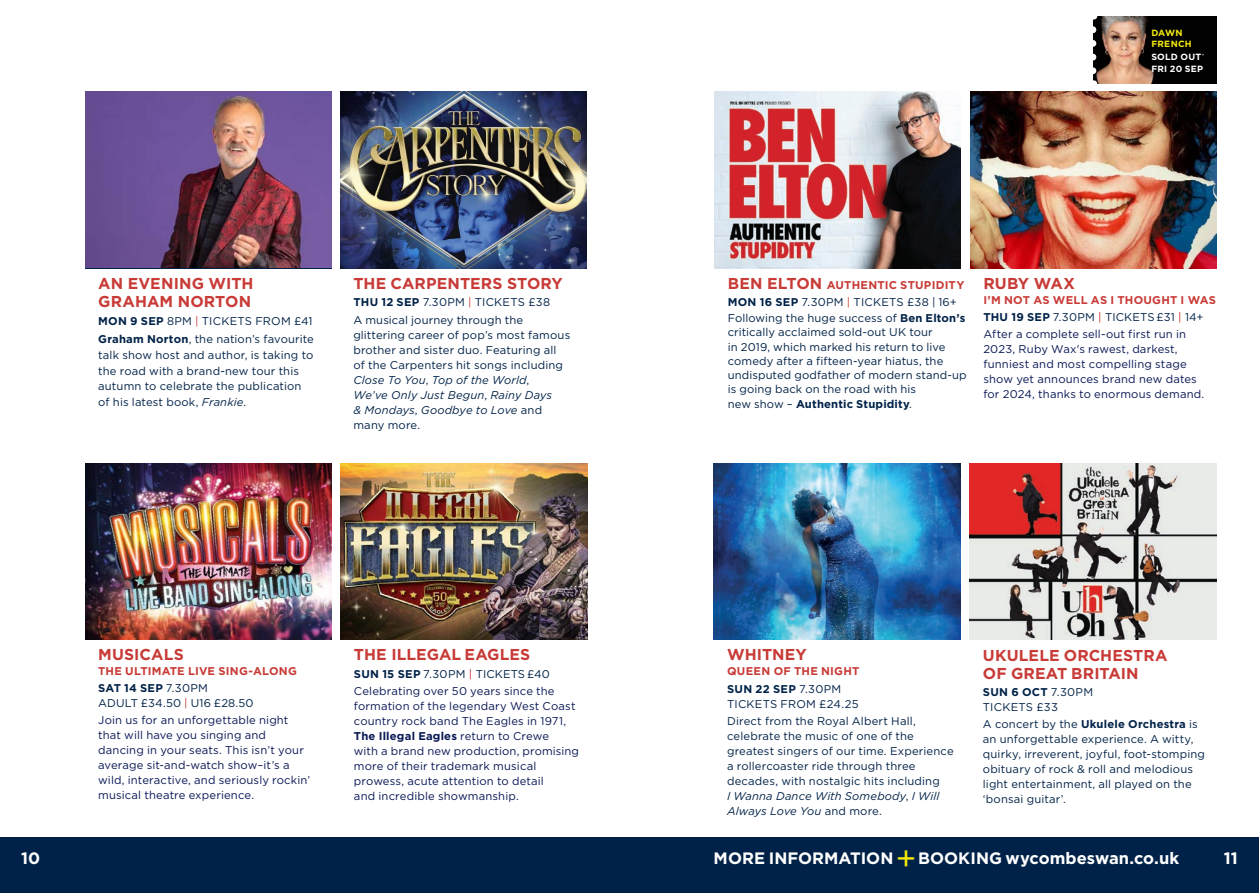
<style>
.page{position:relative;width:1259px;height:893px;background:#fff}
.page>*{position:absolute;margin:0;border:0;box-sizing:border-box;transform-origin:0 0}
.t1{font:700 16.5px "Gotham";letter-spacing:.005em;color:#fff}
.Body_Copy__Regular{font:700 15.75px/18px "Gotham";letter-spacing:.005em;color:#c83b37}
.Body_Copy__Regular-2{font:11.25px/15px "Gotham";letter-spacing:.01em;color:#002248}
.Body_Copy__Regular-3{font:11.25px/15px "Gotham";letter-spacing:.015em;color:#091855}
.Body_Copy__Regular-4{font:700 11.25px "Gotham";letter-spacing:.02em;color:#c83b37}
.Body_Copy__Regular-5{font:700 9px "Gotham";letter-spacing:.025em;color:#fff}
.Body_Copy__Regular-6{font:700 9px/11.2px "Gotham";letter-spacing:.025em;color:#f5ec09}
.s1{font-weight:700}
.s2{color:#c83b37}
.s3{font-style:italic}
.s4{color:#d1232a}
.s5{font-size:15.75px}
.s6{font-weight:400;font-size:33px;color:#f5ec09}
</style>
<div class="page">
<div style="left:629px;top:837px;width:630px;height:56px;background:#002248"></div>
<div style="left:0;top:837px;width:629px;height:56px;background:#002248"></div>
<img style="left:85px;top:92px;width:247px;height:175px">
<img style="left:340px;top:92px;width:247px;height:176px">
<img style="left:341px;top:463px;width:246px;height:176px">
<img style="left:85px;top:463px;width:247px;height:176px">
<img style="left:714px;top:92px;width:247px;height:176px">
<img style="left:970px;top:92px;width:246px;height:176px">
<img style="left:1093px;top:16px;width:123px;height:68px">
<svg style="left:1093px;top:30px;width:3px;height:54px"></svg>
<img style="left:714px;top:463px;width:246px;height:176px">
<img style="left:969px;top:463px;width:247px;height:176px">
<p class="Body_Copy__Regular" style="left:98px;top:275px;width:157px">AN EVENING WITH<br>GRAHAM NORTON</p>
<p class="Body_Copy__Regular-2" style="left:98px;top:313px;width:216px"><span class="s1">MON 9 SEP</span> 8PM <span class="s2">|</span> TICKETS FROM £41</p>
<p class="Body_Copy__Regular-2" style="left:98px;top:331px;width:217px;line-height:15.8px"><span class="s1">Graham Norton</span>, the nation’s favourite talk show host and author, is taking to the road with a brand-new tour this autumn to celebrate the publication of his latest book, <span class="s3">Frankie</span>.</p>
<p class="Body_Copy__Regular" style="left:353px;top:275px;width:211px">THE CARPENTERS STORY</p>
<p class="Body_Copy__Regular-2" style="left:353px;top:295px;width:198px"><span class="s1">THU 12 SEP</span> 7.30PM <span class="s2">|</span> TICKETS £38</p>
<p class="Body_Copy__Regular-2" style="left:353px;top:312px;width:218px">A musical journey through the glittering career of pop’s most famous brother and sister duo. Featuring all of the Carpenters hit songs including<br><span class="s3">Close To You</span>, <span class="s3">Top of the World</span>,<br><span class="s3">We’ve Only Just Begun</span>, <span class="s3">Rainy Days<br>&amp; Mondays</span>, <span class="s3">Goodbye to Love</span> and many more.</p>
<p class="t1" style="left:21px;top:847px;width:21px">10</p>
<p class="Body_Copy__Regular" style="left:98px;top:646px;width:87px">MUSICALS</p>
<p class="Body_Copy__Regular-4" style="left:98px;top:663px;width:200px">THE ULTIMATE LIVE SING-ALONG</p>
<p class="Body_Copy__Regular-2" style="left:98px;top:680px;width:157px"><span class="s1">SAT 14 SEP</span> 7.30PM<br>ADULT £34.50 <span class="s2">|</span> U16 £28.50</p>
<p class="Body_Copy__Regular-3" style="left:98px;top:712px;width:213px">Join us for an unforgettable night that will have you singing and dancing in your seats. This isn’t your average sit-and-watch show–it’s a wild, interactive, and seriously rockin’ musical theatre experience.</p>
<p class="Body_Copy__Regular" style="left:354px;top:646px;width:178px">THE ILLEGAL EAGLES</p>
<p class="Body_Copy__Regular-2" style="left:354px;top:666px;width:197px"><span class="s1">SUN 15 SEP</span> 7.30PM <span class="s4">|</span> TICKETS £40</p>
<p class="Body_Copy__Regular-3" style="left:354px;top:683px;width:226px">Celebrating over 50 years since the formation of the legendary West Coast country rock band The Eagles in 1971, <span class="s1">The Illegal Eagles</span> return to Crewe<br>with a brand new production, promising more of their trademark musical prowess, acute attention to detail<br>and incredible showmanship.</p>
<p class="Body_Copy__Regular-6" style="left:1151px;top:27px;width:42px">DAWN<br>FRENCH</p>
<p class="Body_Copy__Regular-5" style="left:1151px;top:51px;width:55px">SOLD OUT<sup>*</sup></p>
<p class="Body_Copy__Regular-5" style="left:1151px;top:62px;width:53px">FRI 20 SEP</p>
<p class="Body_Copy__Regular-4" style="left:728px;top:278px;width:238px"><span class="s5">BEN ELTON</span> AUTHENTIC STUPIDITY</p>
<p class="Body_Copy__Regular-2" style="left:728px;top:294px;width:231px"><span class="s1">MON 16 SEP</span> 7.30PM <span class="s2">|</span> TICKETS £38 | 16+</p>
<p class="Body_Copy__Regular-2" style="left:728px;top:311px;width:240px;line-height:14.2px">Following the huge success of <span class="s1">Ben Elton’s </span>critically acclaimed sold-out UK tour<br>in 2019, which marked his return to live comedy after a fifteen-year hiatus, the undisputed godfather of modern stand-up is going back on the road with his<br>new show – <span class="s1">Authentic Stupidity</span>.</p>
<p class="Body_Copy__Regular" style="left:983px;top:275px;width:93px">RUBY WAX</p>
<p class="Body_Copy__Regular-4" style="left:983px;top:292px;width:234px">I’M NOT AS WELL AS I THOUGHT I WAS</p>
<p class="Body_Copy__Regular-2" style="left:983px;top:309px;width:222px"><span class="s1">THU 19 SEP</span> 7.30PM <span class="s4">|</span> TICKETS £31 <span class="s4">|</span> 14+</p>
<p class="Body_Copy__Regular-3" style="left:983px;top:326px;width:222px">After a complete sell-out first run in 2023, Ruby Wax's rawest, darkest, funniest and most compelling stage show yet announces brand new dates for 2024, thanks to enormous demand.</p>
<p class="Body_Copy__Regular" style="left:727px;top:646px;width:81px">WHITNEY</p>
<p class="Body_Copy__Regular-4" style="left:727px;top:664px;width:134px">QUEEN OF THE NIGHT</p>
<p class="Body_Copy__Regular-2" style="left:727px;top:681px;width:133px"><span class="s1">SUN 22 SEP</span> 7.30PM<br>TICKETS FROM £24.25</p>
<p class="Body_Copy__Regular-2" style="left:727px;top:713px;width:228px">Direct from the Royal Albert Hall, celebrate the music of one of the greatest singers of our time. Experience a rollercoaster ride through three decades, with nostalgic hits including<br><span class="s3">I Wanna Dance With Somebody</span>, <span class="s3">I Will Always Love You</span> and more.</p>
<p class="Body_Copy__Regular" style="left:983px;top:646px;width:186px">UKULELE ORCHESTRA<br>OF GREAT BRITAIN</p>
<p class="Body_Copy__Regular-2" style="left:983px;top:684px;width:112px"><span class="s1">SUN 6 OCT</span> 7.30PM<br>TICKETS £33</p>
<p class="Body_Copy__Regular-2" style="left:983px;top:716px;width:224px">A concert by the <span class="s1">Ukulele Orchestra</span> is an unforgettable experience. A witty, quirky, irreverent, joyful, foot-stomping obituary of rock &amp; roll and melodious light entertainment, all played on the ‘bonsai guitar’.</p>
<p class="t1" style="left:713px;top:847px;width:467px">MORE INFORMATION <span class="s6">+</span> BOOKING wycombeswan.co.uk</p>
<p class="t1" style="left:1224px;top:847px;width:15px">11</p>
</div>
